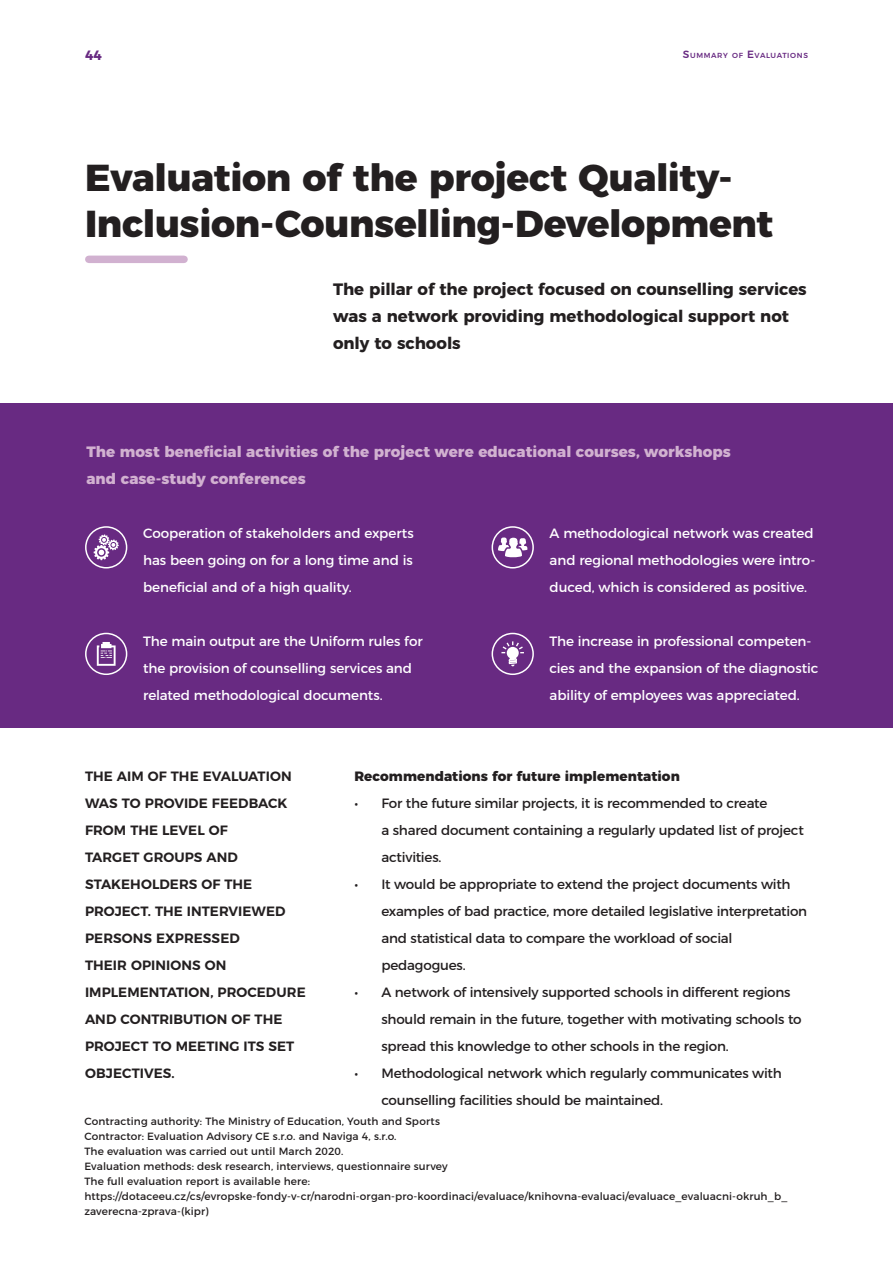
<style>
.page{position:relative;width:893px;height:1263px;background:#fff}
.page>*{position:absolute;margin:0;border:0;box-sizing:border-box;transform-origin:0 0}
.t1{font:800 37.5px/46.5px "Montserrat";letter-spacing:-.01em;color:#231f20}
.Special_02{font:700 16.5px/27px "Montserrat";letter-spacing:-.005em;color:#231f20}
.Box_02_Title_MC{font:800 15px/27px "Montserrat";color:#d1b1d0}
.t2{font:13.5px/27px "Montserrat";letter-spacing:-.02em;color:#231f20}
.BT_White{font:13.5px/27px "Montserrat";letter-spacing:-.01em;color:#fff}
.Special_01{font:600 13.5px/27px "Montserrat";letter-spacing:.005em;color:#231f20}
.Bold_01{font:800 13.5px "Montserrat";letter-spacing:.005em;color:#231f20}
.t3{font:700 13.5px "Montserrat";color:#682a82}
.Body_Text{font:10.5px/15px "Montserrat";letter-spacing:.01em;color:#231f20}
.t4{font:500 7.35px "Montserrat";letter-spacing:.085em;color:#682a82}
.s1{font-size:10.5px}
</style>
<div class="page">
<div style="left:89px;top:256px;width:95px;height:7px;background:#d1b1d0"></div>
<div style="left:0;top:403px;width:893px;height:324px;background:#682a82"></div>
<div style="left:85px;top:633px;width:42px;height:42px;border:2px solid #fff;border-radius:50%"></div>
<div style="left:492px;top:633px;width:42px;height:42px;border:2px solid #fff;border-radius:50%"></div>
<div style="left:492px;top:526px;width:42px;height:42px;border:2px solid #fff;border-radius:50%"></div>
<div style="left:85px;top:526px;width:42px;height:42px;border:2px solid #fff;border-radius:50%"></div>
<svg style="left:97px;top:642px;width:19px;height:24px"></svg>
<svg style="left:498px;top:537px;width:29px;height:21px"></svg>
<svg style="left:94px;top:534px;width:25px;height:26px"></svg>
<svg style="left:501px;top:641px;width:23px;height:25px"></svg>
<p class="t3" style="left:85px;top:44px;width:18px">44</p>
<p class="t4" style="left:683px;top:50px;width:126px"><span class="s1">S</span>UMMARY OF <span class="s1">E</span>VALUATIONS</p>
<h1 class="t1" style="left:85px;top:151px;width:690px">Evaluation of the project Quality-<br>Inclusion-Counselling-Development</h1>
<p class="Special_02" style="left:333px;top:275px;width:475px">The pillar of the project focused on counselling services was a network providing methodological support not only to schools</p>
<p class="Box_02_Title_MC" style="left:86px;top:437px;width:646px">The most beneficial activities of the project were educational courses, workshops and case-study conferences</p>
<p class="BT_White" style="left:143px;top:519px;width:272px;text-align:justify">Cooperation of stakeholders and experts has been going on for a long time and is beneficial and of a high quality.</p>
<p class="BT_White" style="left:143px;top:627px;width:281px">The main output are the Uniform rules for the provision of counselling services and related methodological documents.</p>
<p class="BT_White" style="left:550px;top:519px;width:267px">A methodological network was created and regional methodologies were intro&shy;duced, which is considered as positive.</p>
<p class="BT_White" style="left:550px;top:627px;width:270px">The increase in professional competen&shy;cies and the expansion of the diagnostic ability of employees was appreciated.</p>
<p class="Bold_01" style="left:354px;top:765px;width:327px">Recommendations for future implementation</p>
<p class="t2" style="left:381px;top:789px;width:424px;text-indent:-27px">• For the future similar projects, it is recommended to create<br>a shared document containing a regularly updated list of project activities.</p>
<p class="t2" style="left:381px;top:870px;width:427px;text-indent:-27px">• It would be appropriate to extend the project documents with examples of bad practice, more detailed legislative interpretation and statistical data to compare the workload of social pedagogues.</p>
<p class="t2" style="left:381px;top:978px;width:422px;text-indent:-27px">• A network of intensively supported schools in different regions should remain in the future, together with motivating schools to spread this knowledge to other schools in the region.</p>
<p class="t2" style="left:381px;top:1059px;width:402px;text-indent:-27px">• Methodological network which regularly communicates with counselling facilities should be maintained.</p>
<p class="Special_01" style="left:85px;top:762px;width:222px">THE AIM OF THE EVALUATION<br>WAS TO PROVIDE FEEDBACK<br>FROM THE LEVEL OF<br>TARGET GROUPS AND<br>STAKEHOLDERS OF THE<br>PROJECT. THE INTERVIEWED<br>PERSONS EXPRESSED<br>THEIR OPINIONS ON<br>IMPLEMENTATION, PROCEDURE<br>AND CONTRIBUTION OF THE<br>PROJECT TO MEETING ITS SET<br>OBJECTIVES.</p>
<p class="Body_Text" style="left:84px;top:1113px;width:357px">Contracting authority: The Ministry of Education, Youth and Sports</p>
<p class="Body_Text" style="left:84px;top:1128px;width:314px">Contractor: Evaluation Advisory CE s.r.o. and Naviga 4, s.r.o.</p>
<p class="Body_Text" style="left:84px;top:1143px;width:261px">The evaluation was carried out until March 2020.</p>
<p class="Body_Text" style="left:84px;top:1158px;width:365px">Evaluation methods: desk research, interviews, questionnaire survey</p>
<p class="Body_Text" style="left:84px;top:1173px;width:227px">The full evaluation report is available here:</p>
<p class="Body_Text" style="left:84px;top:1188px;width:705px">https://dotaceeu.cz/cs/evropske-fondy-v-cr/narodni-organ-pro-koordinaci/evaluace/knihovna-evaluaci/evaluace_evaluacni-okruh_b_ zaverecna-zprava-(kipr)</p>
</div>
